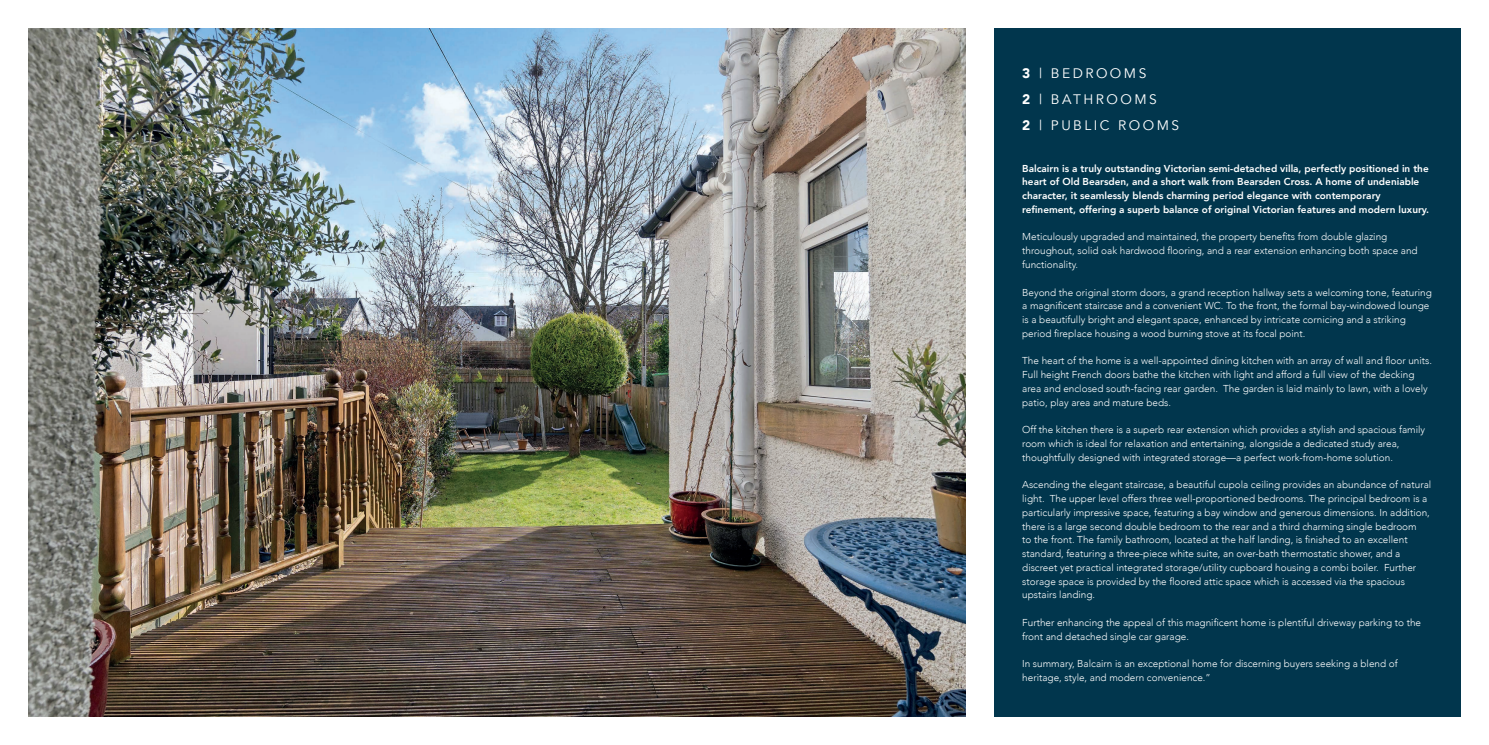
<style>
.page{position:relative;width:1489px;height:745px;background:#fff}
.page>*{position:absolute;margin:0;border:0;box-sizing:border-box;transform-origin:0 0}
.t1{font:13.75px/26.2px "Avenir";letter-spacing:.18em;color:#fff}
.t2{font:300 10px/13.8px "Avenir";color:#fff}
.t3{font:800 10px/13.8px "Avenir";color:#fff}
.s1{font-weight:900}
</style>
<div class="page">
<div style="left:28px;top:28px;width:1432px;height:688px;background:#01364d"></div>
<div style="left:965px;top:0;width:28px;height:744px;background:#fff"></div>
<img style="left:28px;top:28px;width:937px;height:688px">
<h1 class="t1" style="left:1022px;top:60px;width:158px"><span class="s1">3</span> | BEDROOMS<br><span class="s1">2</span> | BATHROOMS<br><span class="s1">2</span> | PUBLIC ROOMS</h1>
<p class="t3" style="left:1022px;top:161px;width:408px">Balcairn is a truly outstanding Victorian semi-detached villa, perfectly positioned in the heart of Old Bearsden, and a short walk from Bearsden Cross. A home of undeniable character, it seamlessly blends charming period elegance with contemporary refinement, offering a superb balance of original Victorian features and modern luxury.</p>
<p class="t2" style="left:1022px;top:230px;width:397px">Meticulously upgraded and maintained, the property benefits from double glazing throughout, solid oak hardwood flooring, and a rear extension enhancing both space and functionality.</p>
<p class="t2" style="left:1022px;top:285px;width:411px">Beyond the original storm doors, a grand reception hallway sets a welcoming tone, featuring a magnificent staircase and a convenient WC. To the front, the formal bay-windowed lounge is a beautifully bright and elegant space, enhanced by intricate cornicing and a striking period fireplace housing a wood burning stove at its focal point.</p>
<p class="t2" style="left:1022px;top:354px;width:411px">The heart of the home is a well-appointed dining kitchen with an array of wall and floor units.<br>Full height French doors bathe the kitchen with light and afford a full view of the decking area and enclosed south-facing rear garden. The garden is laid mainly to lawn, with a lovely patio, play area and mature beds.</p>
<p class="t2" style="left:1022px;top:422px;width:404px">Off the kitchen there is a superb rear extension which provides a stylish and spacious family room which is ideal for relaxation and entertaining, alongside a dedicated study area, thoughtfully designed with integrated storage—a perfect work-from-home solution.</p>
<p class="t2" style="left:1022px;top:477px;width:410px">Ascending the elegant staircase, a beautiful cupola ceiling provides an abundance of natural light. The upper level offers three well-proportioned bedrooms. The principal bedroom is a particularly impressive space, featuring a bay window and generous dimensions. In addition, there is a large second double bedroom to the rear and a third charming single bedroom<br>to the front. The family bathroom, located at the half landing, is finished to an excellent standard, featuring a three-piece white suite, an over-bath thermostatic shower, and a discreet yet practical integrated storage/utility cupboard housing a combi boiler. Further storage space is provided by the floored attic space which is accessed via the spacious upstairs landing.</p>
<p class="t2" style="left:1022px;top:615px;width:400px">Further enhancing the appeal of this magnificent home is plentiful driveway parking to the front and detached single car garage.</p>
<p class="t2" style="left:1022px;top:656px;width:377px">In summary, Balcairn is an exceptional home for discerning buyers seeking a blend of heritage, style, and modern convenience.”</p>
</div>
